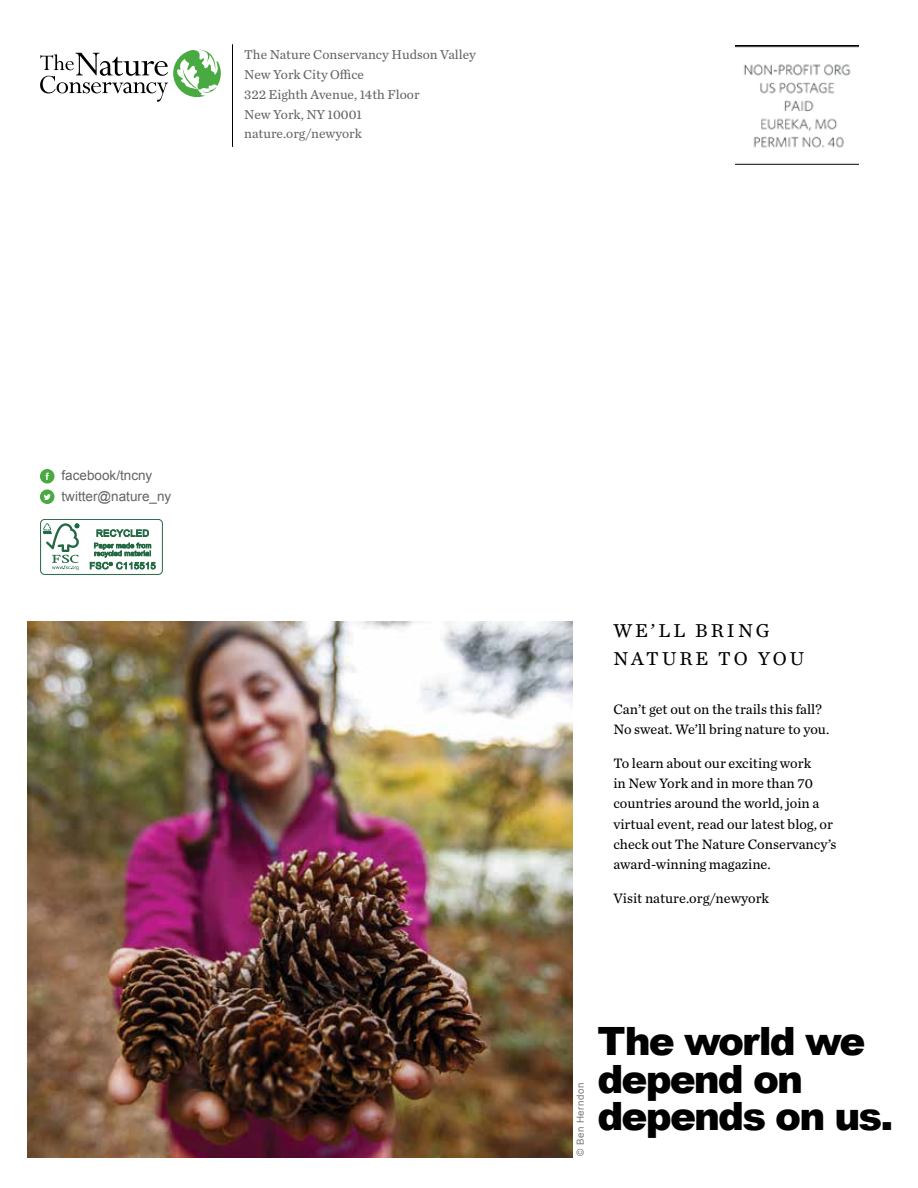
<style>
.page{position:relative;width:918px;height:1188px;background:#fff}
.page>*{position:absolute;margin:0;border:0;box-sizing:border-box;transform-origin:0 0}
.t1{font:900 39px/37.5px "Arial";letter-spacing:-.05em;color:#000}
.t2{font:19.5px/28.5px "Chronicle Text G2";letter-spacing:.16em;color:#000}
.t3{font:14.25px/20.2px "Chronicle Text G2";color:#000}
.t4{font:13.5px/19.8px "Chronicle Text G2";color:#636466}
.t5{font:13.5px/21px "Arial";color:#636466}
.t6{font:9.75px "Arial";letter-spacing:.05em;color:#77787b}
</style>
<div class="page">
<img style="left:735px;top:45px;width:124px;height:120px">
<hr style="left:232px;top:44px;width:1px;height:103px;background:#000">
<svg style="left:40px;top:49px;width:181px;height:53px"></svg>
<svg style="left:40px;top:469px;width:14px;height:35px"></svg>
<img style="left:27px;top:622px;width:545px;height:535px">
<div style="left:40px;top:519px;width:123px;height:56px;border:1px solid #236943;border-radius:4px"></div>
<svg style="left:43px;top:523px;width:36px;height:47px"></svg>
<svg style="left:96px;top:529px;width:53px;height:8px"></svg>
<svg style="left:90px;top:543px;width:66px;height:26px"></svg>
<p class="t4" style="left:244px;top:44px;width:233px">The Nature Conservancy Hudson Valley<br>New York City Office<br>322 Eighth Avenue, 14th Floor<br>New York, NY 10001 nature.org/newyork</p>
<p class="t5" style="left:62px;top:465px;width:111px">facebook/tncny twitter@nature_ny</p>
<h2 class="t2" style="left:613px;top:615px;width:192px">WE’LL BRING<br>NATURE TO YOU</h2>
<p class="t3" style="left:613px;top:698px;width:217px">Can’t get out on the trails this fall?<br>No sweat. We’ll bring nature to you.</p>
<p class="t3" style="left:613px;top:752px;width:225px">To learn about our exciting work<br>in New York and in more than 70 countries around the world, join a virtual event, read our latest blog, or check out The Nature Conservancy’s award-winning magazine.</p>
<p class="t3" style="left:613px;top:887px;width:157px">Visit nature.org/newyork</p>
<p class="t6" style="left:574px;top:1156px;width:75px;rotate:-90deg">© Ben Herndon</p>
<h1 class="t1" style="left:598px;top:1021px;width:297px">The world we depend on depends on us.</h1>
</div>
